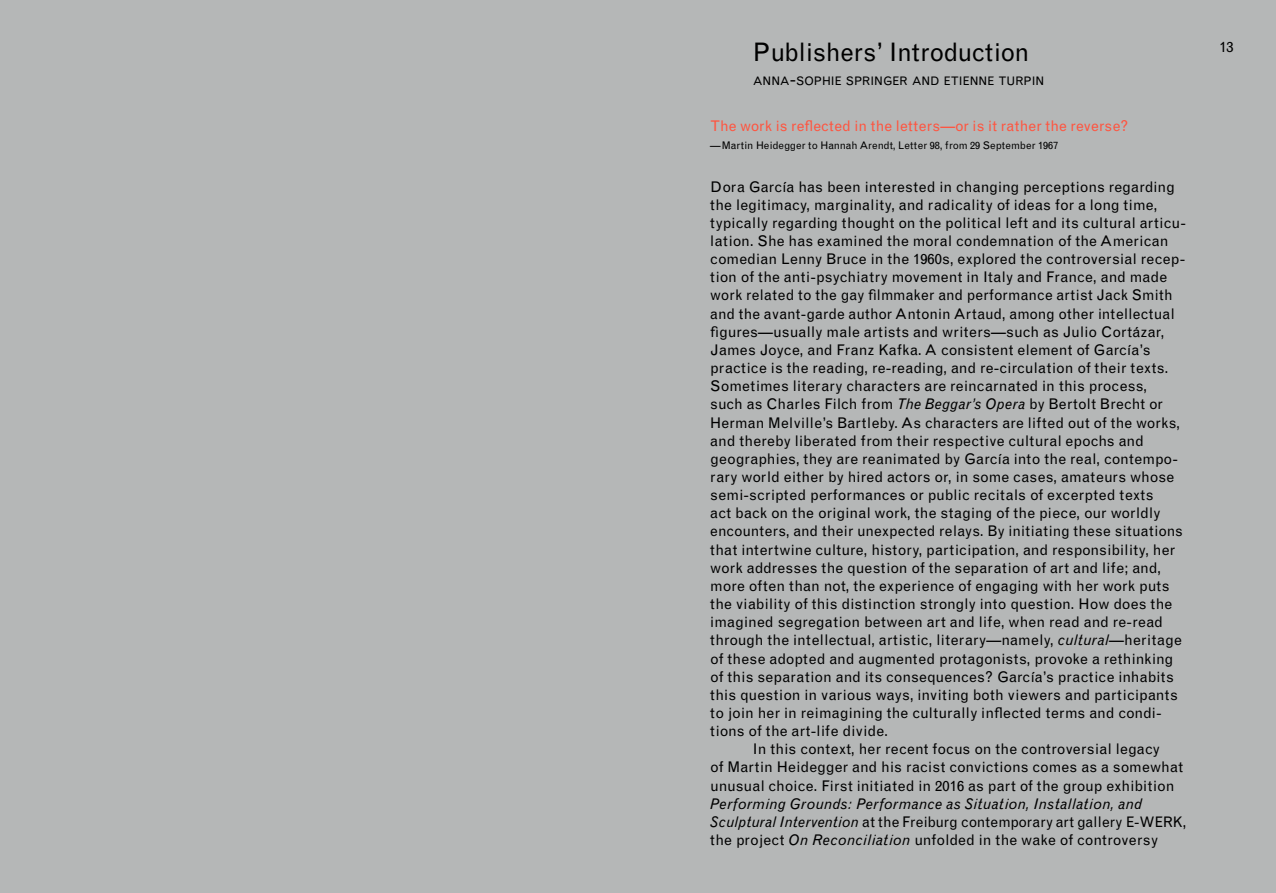
<style>
.page{position:relative;width:1276px;height:893px;background:#b5b7b7}
.page>*{position:absolute;margin:0;border:0;box-sizing:border-box;transform-origin:0 0}
.t1{font:25.5px "Grotesque";letter-spacing:-.015em;color:#000}
.t2{font:14.7px "Grotesque";letter-spacing:.01em;color:#000}
.t3{font:italic 14.7px/18.1px "Grotesque";letter-spacing:.02em;color:#000}
.t4{font:14.7px "Grotesque";letter-spacing:.01em;color:#ff543f}
.t5{font:11.7px "Grotesque";color:#000}
.t6{font:10.5px "Grotesque";color:#000}
.s1{font-size:16.8px}
.s2{font-style:italic}
.s3{font-style:normal}
.s4{font-style:normal;font-size:14.55px}
</style>
<div class="page">
<h1 class="t1" style="left:753px;top:37px;width:278px">Publishers’ Introduction</h1>
<p class="t2" style="left:1219px;top:39px;width:16px">13</p>
<p class="t5" style="left:753px;top:74px;width:293px">ANNA<span class="s1">-</span>SOPHIE SPRINGER AND ETIENNE TURPIN</p>
<p class="t4" style="left:710px;top:118px;width:419px">The work is reflected in the letters—or is it rather the reverse?</p>
<p class="t6" style="left:710px;top:140px;width:349px">—Martin Heidegger to Hannah Arendt, Letter 98, from 29 September 1967</p>
<p class="t2" style="left:710px;top:178px;width:466px">Dora García has been interested in changing perceptions regarding</p>
<p class="t2" style="left:710px;top:196px;width:449px">the legitimacy, marginality, and radicality of ideas for a long time,</p>
<p class="t2" style="left:710px;top:214px;width:477px">typically regarding thought on the political left and its cultural articu-</p>
<p class="t2" style="left:710px;top:232px;width:460px">lation. She has examined the moral condemnation of the American</p>
<p class="t2" style="left:710px;top:250px;width:476px">comedian Lenny Bruce in the 1960s, explored the controversial recep-</p>
<p class="t2" style="left:710px;top:269px;width:458px">tion of the anti-psychiatry movement in Italy and France, and made</p>
<p class="t2" style="left:710px;top:287px;width:464px">work related to the gay filmmaker and performance artist Jack Smith</p>
<p class="t2" style="left:710px;top:305px;width:466px">and the avant-garde author Antonin Artaud, among other intellectual</p>
<p class="t2" style="left:710px;top:323px;width:456px">figures—usually male artists and writers—such as Julio Cortázar,</p>
<p class="t2" style="left:710px;top:341px;width:442px">James Joyce, and Franz Kafka. A consistent element of García’s</p>
<p class="t2" style="left:710px;top:359px;width:460px">practice is the reading, re-reading, and re-circulation of their texts.</p>
<p class="t2" style="left:710px;top:378px;width:438px">Sometimes literary characters are reincarnated in this process,</p>
<p class="t2" style="left:710px;top:396px;width:454px">such as Charles Filch from <span class="s2">The Beggar’s Opera</span> by Bertolt Brecht or</p>
<p class="t2" style="left:710px;top:414px;width:471px">Herman Melville’s Bartleby. As characters are lifted out of the works,</p>
<p class="t2" style="left:710px;top:432px;width:435px">and thereby liberated from their respective cultural epochs and</p>
<p class="t2" style="left:710px;top:450px;width:469px">geographies, they are reanimated by García into the real, contempo-</p>
<p class="t2" style="left:710px;top:468px;width:465px">rary world either by hired actors or, in some cases, amateurs whose</p>
<p class="t2" style="left:710px;top:486px;width:445px">semi-scripted performances or public recitals of excerpted texts</p>
<p class="t2" style="left:710px;top:505px;width:452px">act back on the original work, the staging of the piece, our worldly</p>
<p class="t2" style="left:710px;top:523px;width:474px">encounters, and their unexpected relays. By initiating these situations</p>
<p class="t2" style="left:710px;top:541px;width:467px">that intertwine culture, history, participation, and responsibility, her</p>
<p class="t2" style="left:710px;top:559px;width:452px">work addresses the question of the separation of art and life; and,</p>
<p class="t2" style="left:710px;top:577px;width:461px">more often than not, the experience of engaging with her work puts</p>
<p class="t2" style="left:710px;top:595px;width:463px">the viability of this distinction strongly into question. How does the</p>
<p class="t2" style="left:710px;top:613px;width:454px">imagined segregation between art and life, when read and re-read</p>
<p class="t2" style="left:710px;top:632px;width:473px">through the intellectual, artistic, literary—namely, <span class="s2">cultural</span>—heritage</p>
<p class="t2" style="left:710px;top:650px;width:464px">of these adopted and augmented protagonists, provoke a rethinking</p>
<p class="t2" style="left:710px;top:668px;width:465px">of this separation and its consequences? García’s practice inhabits</p>
<p class="t2" style="left:710px;top:686px;width:469px">this question in various ways, inviting both viewers and participants</p>
<p class="t2" style="left:710px;top:704px;width:453px">to join her in reimagining the culturally inflected terms and condi-</p>
<p class="t2" style="left:710px;top:722px;width:179px">tions of the art-life divide.</p>
<p class="t2" style="left:753px;top:741px;width:409px">In this context, her recent focus on the controversial legacy</p>
<p class="t2" style="left:710px;top:759px;width:474px">of Martin Heidegger and his racist convictions comes as a somewhat</p>
<p class="t2" style="left:710px;top:777px;width:466px">unusual choice. First initiated in 2016 as part of the group exhibition</p>
<p class="t3" style="left:710px;top:795px;width:478px">Performing Grounds: Performance as Situation, Installation, and<br>Sculptural Intervention <span class="s3">at the Freiburg contemporary art gallery</span> <span class="s4">E-WERK</span><span class="s3">, the project</span> On Reconciliation <span class="s3">unfolded in the wake of controversy</span></p>
</div>
